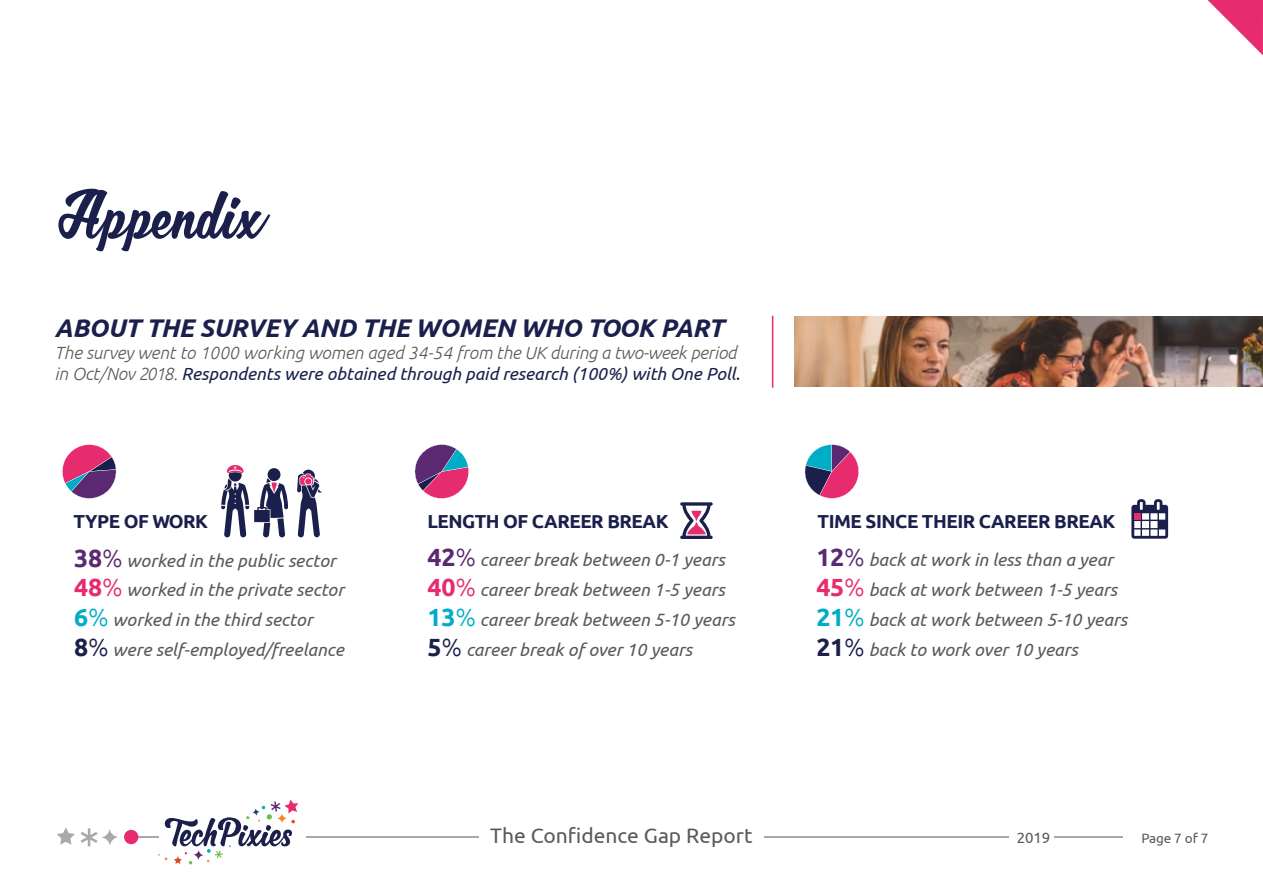
<style>
.page{position:relative;width:1263px;height:893px;background:#fff}
.page>*{position:absolute;margin:0;border:0;box-sizing:border-box;transform-origin:0 0}
.t1{font:66.45px "MJ Zhafira Demo";color:#1a204b}
.t2{font:italic 700 25.5px "Ubuntu";letter-spacing:-.01em;color:#1a204b}
.t3{font:21px "Ubuntu";color:#595a5c}
.t4{font:700 18.75px "Ubuntu";letter-spacing:-.025em;color:#1a204b}
.t5{font:italic 17.7px/29.8px "Ubuntu";color:#58595b}
.t6{font:italic 300 17.55px/21px "Ubuntu";color:#58595b}
.t7{font:15px "Ubuntu";color:#58595b}
.t8{font:13.5px "Ubuntu";letter-spacing:-.01em;color:#58595b}
.s1{font-weight:400;color:#1a204b}
.s2{font-weight:700;font-style:normal;font-size:24.9px;color:#5b2971}
.s3{font-weight:300;font-style:normal;font-size:24.9px;color:#5b2971}
.s4{font-weight:700;font-style:normal;font-size:24.9px;color:#e62c6e}
.s5{font-weight:300;font-style:normal;font-size:24.9px;color:#e62c6e}
.s6{font-weight:700;font-style:normal;font-size:24.9px;color:#00adc6}
.s7{font-weight:300;font-style:normal;font-size:24.9px;color:#00adc6}
.s8{font-weight:700;font-style:normal;font-size:24.9px;color:#1a204b}
.s9{font-weight:300;font-style:normal;font-size:24.9px;color:#1a204b}
</style>
<div class="page">
<svg style="left:1207px;top:0;width:56px;height:55px"></svg>
<svg style="left:100px;top:828px;width:19px;height:19px"></svg>
<svg style="left:57px;top:827px;width:18px;height:18px"></svg>
<svg style="left:81px;top:828px;width:17px;height:18px"></svg>
<hr style="left:129px;top:836px;width:994px;height:2px;background:#a7a9ac">
<div style="left:124px;top:830px;width:14px;height:14px;background:#e62c6e;border-radius:50%"></div>
<svg style="left:62px;top:444px;width:55px;height:55px"></svg>
<svg style="left:414px;top:444px;width:55px;height:55px"></svg>
<svg style="left:805px;top:444px;width:54px;height:55px"></svg>
<svg style="left:297px;top:470px;width:25px;height:67px"></svg>
<div style="left:305px;top:478px;width:6px;height:7px;background:#e62c6e;border-radius:50%"></div>
<svg style="left:221px;top:465px;width:67px;height:72px"></svg>
<svg style="left:680px;top:502px;width:33px;height:37px"></svg>
<svg style="left:1131px;top:499px;width:37px;height:40px"></svg>
<div style="left:1134px;top:513px;width:6px;height:7px;background:#e62c6e"></div>
<hr style="left:772px;top:316px;width:1px;height:72px;background:#e62c6e">
<img style="left:794px;top:316px;width:469px;height:71px">
<div style="left:479px;top:822px;width:285px;height:26px;background:#fff"></div>
<div style="left:159px;top:815px;width:147px;height:37px;background:#fff"></div>
<svg style="left:158px;top:799px;width:140px;height:65px"></svg>
<div style="left:1009px;top:824px;width:45px;height:26px;background:#fff"></div>
<h1 class="t1" style="left:58px;top:174px;width:207px">Appendix</h1>
<h2 class="t2" style="left:55px;top:312px;width:671px">ABOUT THE SURVEY AND THE WOMEN WHO TOOK PART</h2>
<p class="t6" style="left:55px;top:342px;width:687px">The survey went to 1000 working women aged 34-54 from the UK during a two-week period in Oct/Nov 2018. <span class="s1">Respondents were obtained through paid research (100%) with One Poll.</span></p>
<p class="t4" style="left:73px;top:510px;width:136px">TYPE OF WORK</p>
<p class="t4" style="left:427px;top:510px;width:243px">LENGTH OF CAREER BREAK</p>
<p class="t4" style="left:818px;top:510px;width:299px">TIME SINCE THEIR CAREER BREAK</p>
<p class="t5" style="left:74px;top:545px;width:271px"><span class="s2">38</span><span class="s3">%</span> worked in the public sector<br><span class="s4">48</span><span class="s5">%</span> worked in the private sector<br><span class="s6">6</span><span class="s7">%</span> worked in the third sector<br><span class="s8">8</span><span class="s9">%</span> were self-employed/freelance</p>
<p class="t5" style="left:428px;top:545px;width:308px"><span class="s2">42</span><span class="s3">%</span> career break between 0-1 years <span class="s4">40</span><span class="s5">%</span> career break between 1-5 years <span class="s6">13</span><span class="s7">%</span> career break between 5-10 years <span class="s8">5</span><span class="s9">%</span> career break of over 10 years</p>
<p class="t5" style="left:816px;top:544px;width:312px"><span class="s2">12</span><span class="s3">%</span> back at work in less than a year<br><span class="s4">45</span><span class="s5">%</span> back at work between 1-5 years<br><span class="s6">21</span><span class="s7">%</span> back at work between 5-10 years<br><span class="s8">21</span><span class="s9">%</span> back to work over 10 years</p>
<p class="t3" style="left:490px;top:823px;width:264px">The Confidence Gap Report</p>
<p class="t7" style="left:1017px;top:829px;width:35px">2019</p>
<p class="t8" style="left:1141px;top:830px;width:69px">Page 7 of 7</p>
</div>
